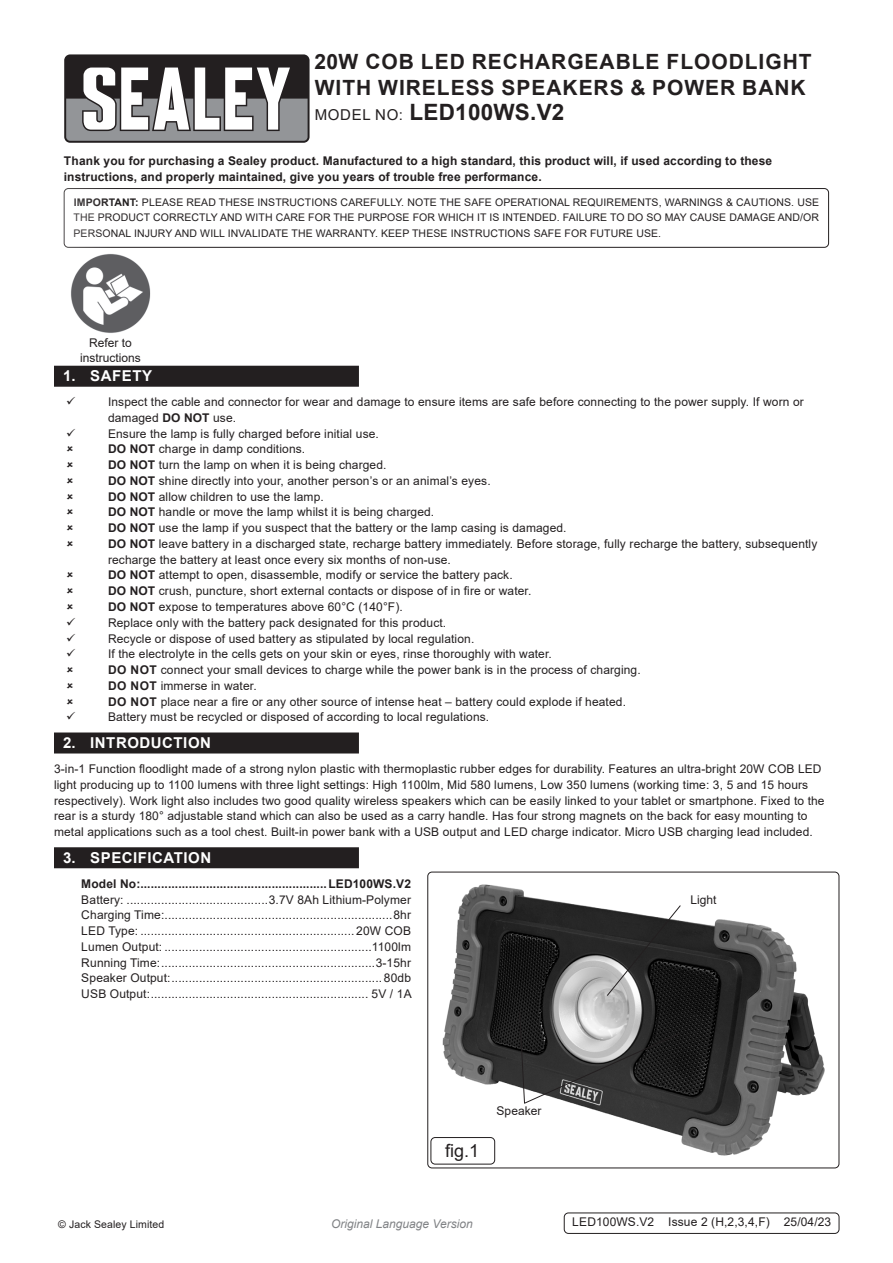
<style>
.page{position:relative;width:893px;height:1263px;background:#fff}
.page>*{position:absolute;margin:0;border:0;box-sizing:border-box;transform-origin:0 0}
.Instructions_Model_N{font:700 22.5px "Arial";letter-spacing:.01em;color:#231f20}
.Product_Description{font:700 21px/25.2px "Arial";letter-spacing:.045em;color:#231f20}
.t1{font:18px "Arial";color:#231f20}
.t2{font:700 15px "Arial";letter-spacing:.035em;color:#fff}
.Body{font:12px/15.8px "Arial";letter-spacing:.01em;color:#231f20}
.Specifications__Tabb{font:12px "Arial";letter-spacing:.01em;color:#231f20}
.Body-2{font:700 12px/15.8px "Arial";letter-spacing:.01em;color:#231f20}
.Specifications__Tabb-2{font:700 12px "Arial";letter-spacing:.01em;color:#231f20}
.Body__Footer{font:12px "Arial";letter-spacing:.01em;color:#231f20}
.t3{font:italic 12px "Arial";color:#808285}
.Body__Justified__7pt{font:10.5px/15.8px "Arial";letter-spacing:.01em;color:#231f20;text-align:justify}
.s1{font-weight:400;font-size:15px}
.s2{font-weight:700}
</style>
<div class="page">
<div style="left:64px;top:54px;width:246px;height:89px;background:#231f20;border-radius:6px"></div>
<svg style="left:66px;top:68px;width:242px;height:73px"></svg>
<div style="left:64px;top:188px;width:765px;height:60px;border:1px solid #231f20;border-radius:4px"></div>
<div style="left:54px;top:366px;width:305px;height:21px;background:#231f20"></div>
<div style="left:54px;top:732px;width:305px;height:21px;background:#231f20"></div>
<div style="left:54px;top:847px;width:305px;height:21px;background:#231f20"></div>
<img style="left:71px;top:254px;width:80px;height:79px">
<img style="left:428px;top:872px;width:411px;height:296px">
<div style="left:427px;top:872px;width:412px;height:296px;border:1px solid #231f20;border-radius:4px"></div>
<svg style="left:606px;top:904px;width:75px;height:93px"></svg>
<svg style="left:519px;top:1011px;width:161px;height:93px"></svg>
<div style="left:431px;top:1137px;width:64px;height:27px;border:1px solid #231f20;border-radius:4px"></div>
<div style="left:564px;top:1212px;width:275px;height:22px;border:1px solid #231f20;border-radius:4px"></div>
<p class="Product_Description" style="left:314px;top:50px;width:499px">20W COB LED RECHARGEABLE FLOODLIGHT<br>WITH WIRELESS SPEAKERS &amp; POWER BANK</p>
<p class="Instructions_Model_N" style="left:315px;top:96px;width:251px"><span class="s1">MODEL NO:</span> LED100WS.V2</p>
<p class="Body-2" style="left:64px;top:153px;width:710px">Thank you for purchasing a Sealey product. Manufactured to a high standard, this product will, if used according to these instructions, and properly maintained, give you years of trouble free performance.</p>
<p class="Body__Justified__7pt" style="left:74px;top:194px;width:747px"><span class="s2">IMPORTANT:</span> PLEASE READ THESE INSTRUCTIONS CAREFULLY. NOTE THE SAFE OPERATIONAL REQUIREMENTS, WARNINGS &amp; CAUTIONS. USE THE PRODUCT CORRECTLY AND WITH CARE FOR THE PURPOSE FOR WHICH IT IS INTENDED. FAILURE TO DO SO MAY CAUSE DAMAGE AND/OR PERSONAL INJURY AND WILL INVALIDATE THE WARRANTY. KEEP THESE INSTRUCTIONS SAFE FOR FUTURE USE.</p>
<p class="Body" style="left:80px;top:336px;width:62px;line-height:14.4px;text-align:center">Refer to instructions</p>
<p class="t2" style="left:63px;top:366px;width:90px">1. SAFETY</p>
<p class="Body" style="left:108px;top:394px;width:697px">Inspect the cable and connector for wear and damage to ensure items are safe before connecting to the power supply. If worn or damaged <span class="s2">DO NOT</span> use.</p>
<p class="Body" style="left:108px;top:426px;width:272px">Ensure the lamp is fully charged before initial use.</p>
<p class="Body" style="left:108px;top:441px;width:199px"><span class="s2">DO NOT</span> charge in damp conditions.</p>
<p class="Body" style="left:108px;top:457px;width:280px"><span class="s2">DO NOT</span> turn the lamp on when it is being charged.</p>
<p class="Body" style="left:108px;top:473px;width:384px"><span class="s2">DO NOT</span> shine directly into your, another person’s or an animal’s eyes.</p>
<p class="Body" style="left:108px;top:489px;width:217px"><span class="s2">DO NOT</span> allow children to use the lamp.</p>
<p class="Body" style="left:108px;top:504px;width:328px"><span class="s2">DO NOT</span> handle or move the lamp whilst it is being charged.</p>
<p class="Body" style="left:108px;top:520px;width:460px"><span class="s2">DO NOT</span> use the lamp if you suspect that the battery or the lamp casing is damaged.</p>
<p class="Body" style="left:108px;top:536px;width:711px"><span class="s2">DO NOT</span> leave battery in a discharged state, recharge battery immediately. Before storage, fully recharge the battery, subsequently recharge the battery at least once every six months of non-use.</p>
<p class="Body" style="left:108px;top:567px;width:406px"><span class="s2">DO NOT</span> attempt to open, disassemble, modify or service the battery pack.</p>
<p class="Body" style="left:108px;top:583px;width:425px"><span class="s2">DO NOT</span> crush, puncture, short external contacts or dispose of in fire or water.</p>
<p class="Body" style="left:108px;top:599px;width:296px"><span class="s2">DO NOT</span> expose to temperatures above 60°C (140°F).</p>
<p class="Body" style="left:108px;top:615px;width:340px">Replace only with the battery pack designated for this product.</p>
<p class="Body" style="left:108px;top:630px;width:368px">Recycle or dispose of used battery as stipulated by local regulation.</p>
<p class="Body" style="left:108px;top:646px;width:445px">If the electrolyte in the cells gets on your skin or eyes, rinse thoroughly with water.</p>
<p class="Body" style="left:108px;top:662px;width:534px"><span class="s2">DO NOT</span> connect your small devices to charge while the power bank is in the process of charging.</p>
<p class="Body" style="left:108px;top:678px;width:150px"><span class="s2">DO NOT</span> immerse in water.</p>
<p class="Body" style="left:108px;top:693px;width:519px"><span class="s2">DO NOT</span> place near a fire or any other source of intense heat – battery could explode if heated.</p>
<p class="Body" style="left:108px;top:709px;width:383px">Battery must be recycled or disposed of according to local regulations.</p>
<p class="t2" style="left:63px;top:732px;width:149px">2. INTRODUCTION</p>
<p class="Body" style="left:54px;top:761px;width:772px">3-in-1 Function floodlight made of a strong nylon plastic with thermoplastic rubber edges for durability. Features an ultra-bright 20W COB LED light producing up to 1100 lumens with three light settings: High 1100lm, Mid 580 lumens, Low 350 lumens (working time: 3, 5 and 15 hours respectively). Work light also includes two good quality wireless speakers which can be easily linked to your tablet or smartphone. Fixed to the rear is a sturdy 180° adjustable stand which can also be used as a carry handle. Has four strong magnets on the back for easy mounting to metal applications such as a tool chest. Built-in power bank with a USB output and LED charge indicator. Micro USB charging lead included.</p>
<p class="t2" style="left:63px;top:847px;width:150px">3. SPECIFICATION</p>
<p class="Specifications__Tabb-2" style="left:81px;top:875px;width:331px">Model No:......................................................LED100WS.V2</p>
<p class="Specifications__Tabb" style="left:81px;top:891px;width:331px">Battery: .........................................3.7V 8Ah Lithium-Polymer</p>
<p class="Specifications__Tabb" style="left:81px;top:907px;width:331px">Charging Time:..................................................................8hr</p>
<p class="Specifications__Tabb" style="left:81px;top:922px;width:331px">LED Type: .............................................................. 20W COB</p>
<p class="Specifications__Tabb" style="left:81px;top:938px;width:331px">Lumen Output: ............................................................1100lm</p>
<p class="Specifications__Tabb" style="left:81px;top:954px;width:331px">Running Time:..............................................................3-15hr</p>
<p class="Specifications__Tabb" style="left:81px;top:970px;width:331px">Speaker Output:............................................................. 80db</p>
<p class="Specifications__Tabb" style="left:81px;top:985px;width:332px">USB Output:............................................................... 5V / 1A</p>
<p class="Body" style="left:690px;top:892px;width:28px">Light</p>
<p class="t1" style="left:445px;top:1138px;width:36px">fig.1</p>
<p class="Body" style="left:497px;top:1103px;width:46px">Speaker</p>
<p class="Body__Justified__7pt" style="left:58px;top:1216px;width:108px">© Jack Sealey Limited</p>
<p class="t3" style="left:331px;top:1216px;width:143px">Original Language Version</p>
<p class="Body__Footer" style="left:572px;top:1214px;width:261px">LED100WS.V2 Issue 2 (H,2,3,4,F) 25/04/23</p>
</div>
